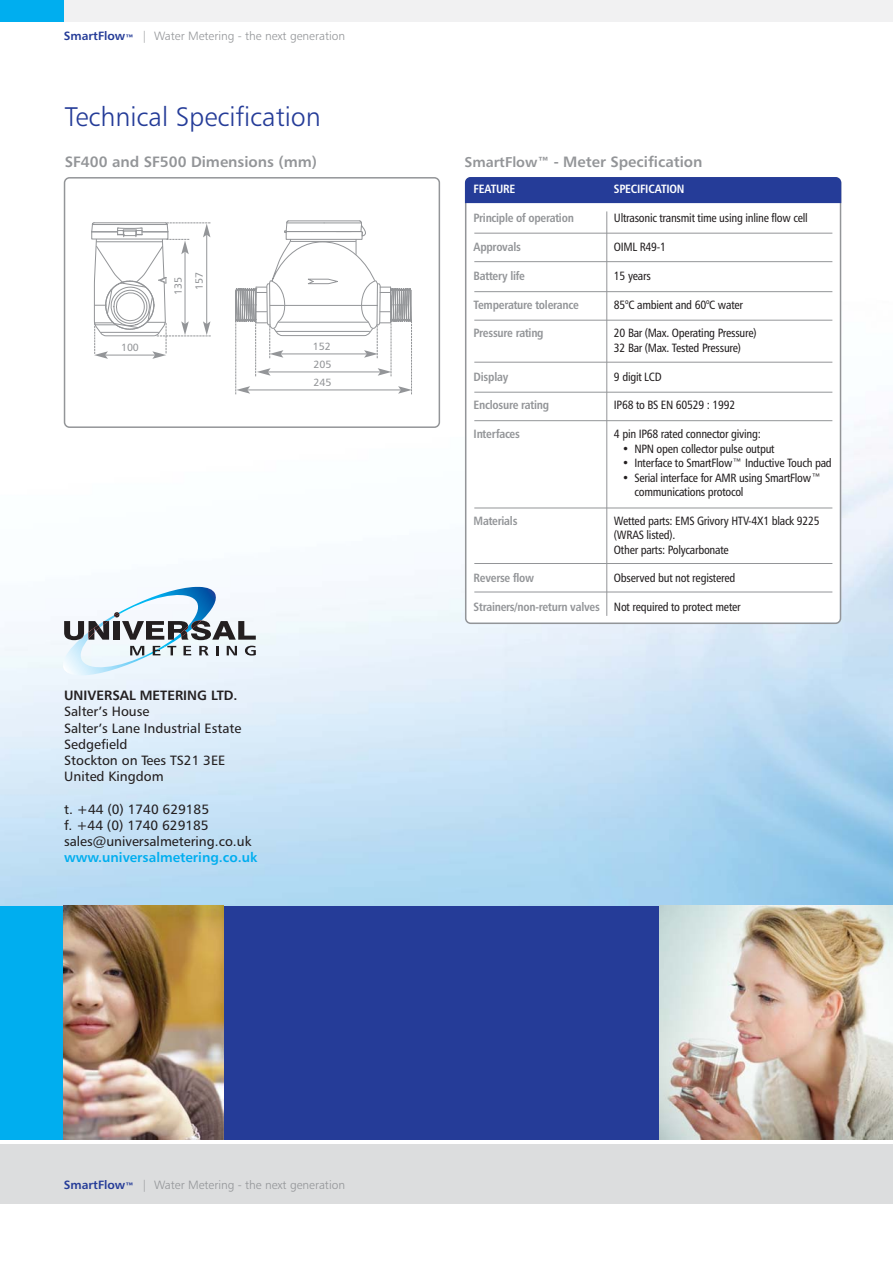
<style>
.page{position:relative;width:893px;height:1263px;background:#fff}
.page>*{position:absolute;margin:0;border:0;box-sizing:border-box;transform-origin:0 0}
.t1{font:27px "Humanist 777 BT Light B";color:#253c98}
.t2{font:15px "Humanist 777 BT Bold B";color:#939598}
.t3{font:13.5px/16.2px "Humanist 777 BT Roman B";color:#231f20}
.t4{font:13.5px "Humanist 777 BT Bold B";color:#00aeef}
.t5{font:13.5px "Humanist 777 BT Bold B";color:#231f20}
.t6{font:12px/14.4px "Humanist 777 BT Roman Condensed B";letter-spacing:-.02em;color:#231f20}
.t7{font:12px "Humanist 777 BT Bold Condensed B";letter-spacing:-.02em;color:#939598}
.t8{font:12px "Humanist 777 BT Light B";color:#939598}
.t9{font:12px "Humanist 777 BT Bold Condensed B";letter-spacing:-.02em;color:#fff}
.t10{font:10.5px/18.1px "Humanist 777 BT Roman B";color:#939598;text-align:justify}
.s1{font-family:"Humanist 777 BT Bold B";color:#253c98}
.s2{font-size:14.25px}
.s3{font-family:"Humanist 777 BT Roman Condensed B";color:#231f20}
</style>
<div class="page">
<img style="left:0;top:21px;width:893px;height:885px">
<div style="left:0;top:0;width:893px;height:21px;background:#f1f1f2"></div>
<div style="left:0;top:0;width:64px;height:21px;background:#00aeef"></div>
<div style="left:0;top:906px;width:893px;height:234px;background:#253c98"></div>
<div style="left:0;top:1144px;width:893px;height:59px;background:#dcddde"></div>
<div style="left:0;top:906px;width:64px;height:234px;background:#00aeef"></div>
<img style="left:659px;top:906px;width:234px;height:234px">
<img style="left:64px;top:906px;width:159px;height:234px">
<svg style="left:64px;top:177px;width:376px;height:251px"></svg>
<svg style="left:465px;top:203px;width:376px;height:421px"></svg>
<div style="left:465px;top:177px;width:376px;height:26px;background:#253c98"></div>
<hr style="left:606px;top:211px;width:1px;height:405px;background:#939598">
<hr style="left:474px;top:233px;width:358px;height:1px;background:#939598">
<hr style="left:474px;top:508px;width:358px;height:1px;background:#939598">
<hr style="left:474px;top:563px;width:358px;height:1px;background:#939598">
<hr style="left:474px;top:592px;width:358px;height:1px;background:#939598">
<hr style="left:474px;top:261px;width:358px;height:1px;background:#939598">
<hr style="left:474px;top:291px;width:358px;height:1px;background:#939598">
<hr style="left:474px;top:320px;width:358px;height:1px;background:#939598">
<hr style="left:474px;top:362px;width:358px;height:1px;background:#939598">
<hr style="left:474px;top:392px;width:358px;height:1px;background:#939598">
<hr style="left:474px;top:420px;width:358px;height:1px;background:#939598">
<div style="left:67px;top:196px;width:124px;height:196px;background:#fff"></div>
<div style="left:220px;top:190px;width:199px;height:204px;background:#fff"></div>
<svg style="left:235px;top:220px;width:177px;height:174px"></svg>
<svg style="left:91px;top:222px;width:120px;height:150px"></svg>
<svg style="left:63px;top:587px;width:193px;height:88px"></svg>
<p class="t8" style="left:64px;top:31px;width:283px"><span class="s1">SmartFlow</span><sub>™</sub> | Water Metering - the next generation</p>
<h1 class="t1" style="left:65px;top:106px;width:258px">Technical Specification</h1>
<p class="t2" style="left:65px;top:156px;width:254px">SF400 and SF500 Dimensions (mm)</p>
<p class="t2" style="left:464px;top:156px;width:240px"><span class="s2">SmartFlow™</span> - Meter Specification</p>
<p class="t9" style="left:474px;top:184px;width:43px">FEATURE</p>
<p class="t9" style="left:614px;top:184px;width:72px">SPECIFICATION</p>
<p class="t7" style="left:474px;top:213px;width:102px">Principle of operation</p>
<p class="t6" style="left:614px;top:212px;width:195px">Ultrasonic transmit time using inline flow cell</p>
<p class="t7" style="left:474px;top:242px;width:49px">Approvals</p>
<p class="t6" style="left:614px;top:241px;width:54px">OIML R49-1</p>
<p class="t7" style="left:474px;top:271px;width:53px">Battery life</p>
<p class="t6" style="left:614px;top:269px;width:38px">15 years</p>
<p class="t7" style="left:474px;top:300px;width:107px">Temperature tolerance</p>
<p class="t6" style="left:614px;top:298px;width:131px">85<sup>o</sup>C ambient and 60<sup>o</sup>C water</p>
<p class="t7" style="left:474px;top:328px;width:72px">Pressure rating</p>
<p class="t6" style="left:614px;top:327px;width:144px">20 Bar (Max. Operating Pressure)<br>32 Bar (Max. Tested Pressure)</p>
<p class="t7" style="left:474px;top:372px;width:36px">Display</p>
<p class="t6" style="left:614px;top:370px;width:49px">9 digit LCD</p>
<p class="t7" style="left:474px;top:400px;width:77px">Enclosure rating</p>
<p class="t6" style="left:614px;top:399px;width:123px">IP68 to BS EN 60529 : 1992</p>
<p class="t7" style="left:474px;top:429px;width:48px">Interfaces</p>
<p class="t6" style="left:614px;top:428px;width:148px">4 pin IP68 rated connector giving:</p>
<p class="t6" style="left:622px;top:442px;width:154px">• NPN open collector pulse output</p>
<p class="t6" style="left:622px;top:457px;width:211px">• Interface to SmartFlow™ Inductive Touch pad</p>
<p class="t6" style="left:634px;top:471px;width:188px;text-indent:-12px">• Serial interface for AMR using SmartFlow™ communications protocol</p>
<p class="t7" style="left:474px;top:516px;width:45px">Materials</p>
<p class="t6" style="left:614px;top:514px;width:207px">Wetted parts: EMS Grivory HTV-4X1 black 9225 (WRAS listed).<br>Other parts: Polycarbonate</p>
<p class="t7" style="left:474px;top:573px;width:62px">Reverse flow</p>
<p class="t6" style="left:614px;top:572px;width:123px">Observed but not registered</p>
<p class="t7" style="left:474px;top:602px;width:269px">Strainers/non-return valves <span class="s3">Not required to protect meter</span></p>
<p class="t10" style="left:191px;top:290px;width:20px;rotate:-90deg">157</p>
<p class="t10" style="left:170px;top:295px;width:20px;rotate:-90deg">135</p>
<p class="t10" style="left:313px;top:338px;width:20px">152<br>205<br>245</p>
<p class="t10" style="left:121px;top:339px;width:19px">100</p>
<p class="t5" style="left:64px;top:690px;width:175px">UNIVERSAL METERING LTD.</p>
<p class="t3" style="left:64px;top:705px;width:179px">Salter’s House<br>Salter’s Lane Industrial Estate<br>Sedgefield<br>Stockton on Tees TS21 3EE<br>United Kingdom</p>
<p class="t3" style="left:64px;top:802px;width:189px">t. +44 (0) 1740 629185<br>f. +44 (0) 1740 629185 sales@universalmetering.co.uk</p>
<p class="t4" style="left:64px;top:852px;width:195px">www.universalmetering.co.uk</p>
<p class="t8" style="left:64px;top:1180px;width:283px"><span class="s1">SmartFlow</span><sub>™</sub> | Water Metering - the next generation</p>
</div>
